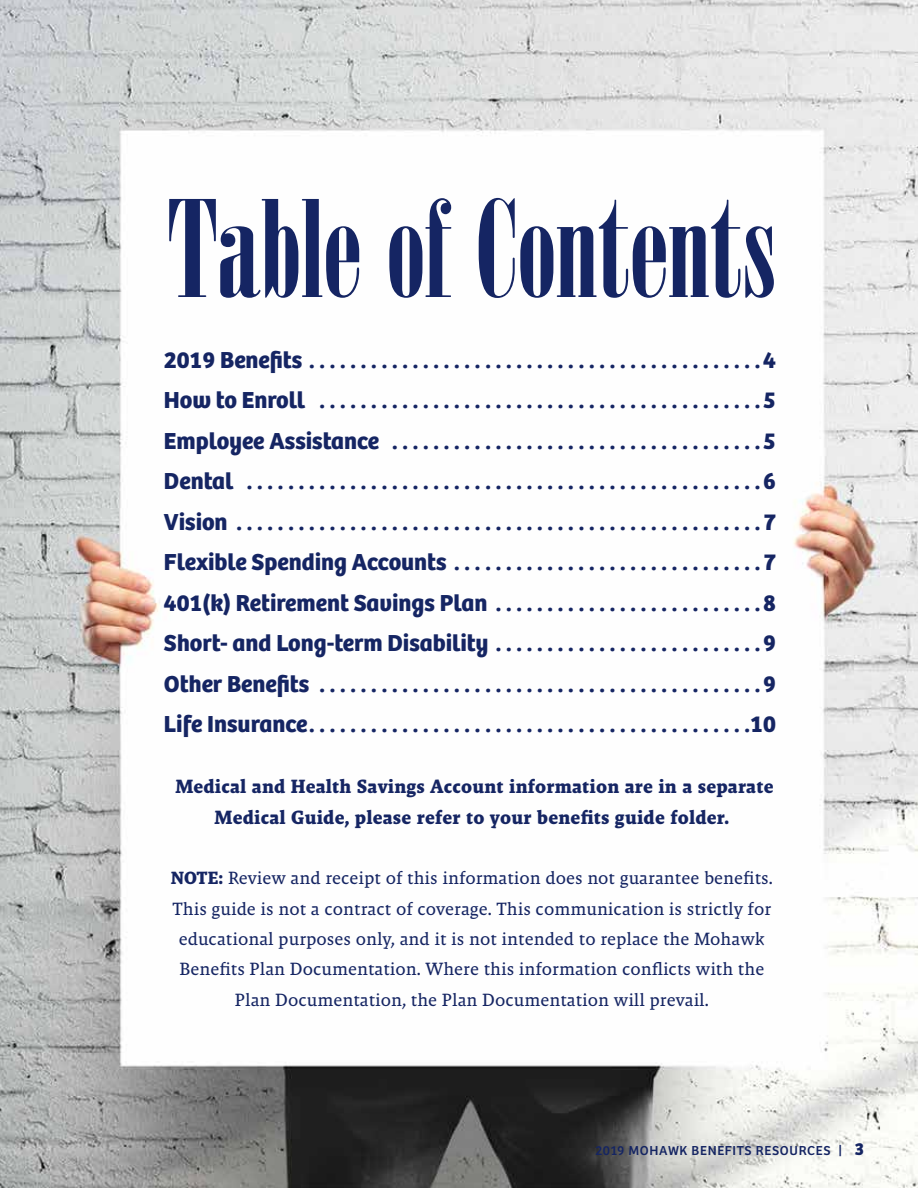
<style>
.page{position:relative;width:918px;height:1188px;background:#fff}
.page>*{position:absolute;margin:0;border:0;box-sizing:border-box;transform-origin:0 0}
.t1{font:133.5px "Onyx";letter-spacing:-.01em;color:#152563;scale:1.1 1}
.t2{font:700 24px/40.5px "Bree";color:#152563;text-align:justify}
.t3{font:700 19.5px/30.5px "Malaga OTCE";letter-spacing:.01em;color:#152563;text-align:center}
.t4{font:18px/30.3px "Malaga OTCE";color:#152563;text-align:center}
.t5{font:13.5px "Bree";letter-spacing:.05em;color:#152563}
.s1{font-weight:700}
.s2{font-weight:700;font-size:18px}
</style>
<div class="page">
<img style="left:0;top:0;width:918px;height:1188px">
<h1 class="t1" style="left:168px;top:173px;width:555px">Table of Contents</h1>
<p class="t2" style="left:164px;top:340px;width:613px">2019 Benefits . . . . . . . . . . . . . . . . . . . . . . . . . . . . . . . . . . . . . . . . . . . 4<br>How to Enroll . . . . . . . . . . . . . . . . . . . . . . . . . . . . . . . . . . . . . . . . . . 5<br>Employee Assistance . . . . . . . . . . . . . . . . . . . . . . . . . . . . . . . . . . . 5<br>Dental . . . . . . . . . . . . . . . . . . . . . . . . . . . . . . . . . . . . . . . . . . . . . . . . . 6<br>Vision . . . . . . . . . . . . . . . . . . . . . . . . . . . . . . . . . . . . . . . . . . . . . . . . . . 7<br>Flexible Spending Accounts . . . . . . . . . . . . . . . . . . . . . . . . . . . . . 7<br>401(k) Retirement Savings Plan . . . . . . . . . . . . . . . . . . . . . . . . . 8<br>Short- and Long-term Disability . . . . . . . . . . . . . . . . . . . . . . . . . 9<br>Other Benefits . . . . . . . . . . . . . . . . . . . . . . . . . . . . . . . . . . . . . . . . . . 9<br>Life Insurance . . . . . . . . . . . . . . . . . . . . . . . . . . . . . . . . . . . . . . . . . . 10</p>
<p class="t3" style="left:175px;top:771px;width:600px">Medical and Health Savings Account information are in a separate<br>Medical Guide, please refer to your benefits guide folder.</p>
<p class="t4" style="left:171px;top:863px;width:603px"><span class="s1">NOTE:</span> Review and receipt of this information does not guarantee benefits.<br>This guide is not a contract of coverage. This communication is strictly for educational purposes only, and it is not intended to replace the Mohawk Benefits Plan Documentation. Where this information conflicts with the Plan Documentation, the Plan Documentation will prevail.</p>
<p class="t5" style="left:595px;top:1142px;width:270px">2019 MOHAWK BENEFITS RESOURCES | <span class="s2">3</span></p>
</div>
